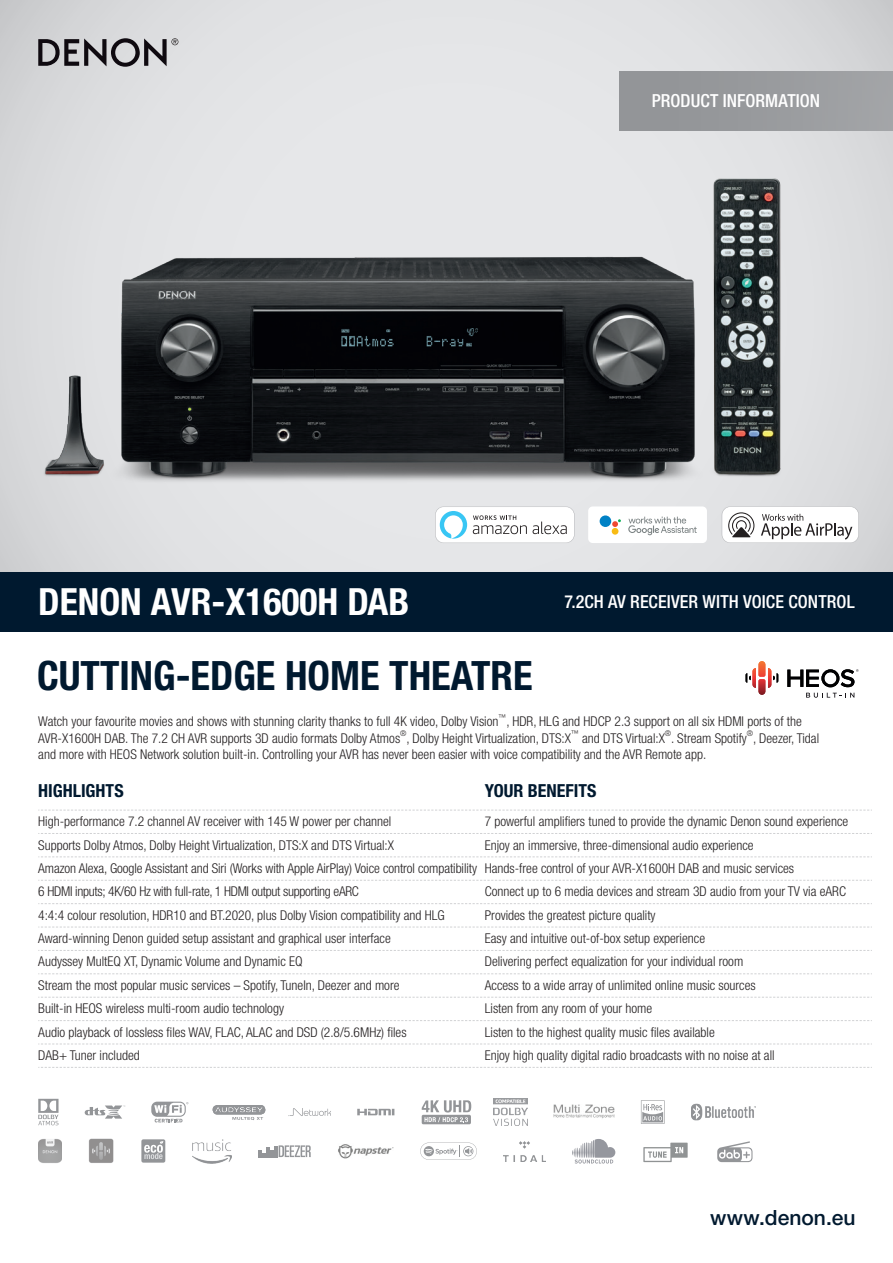
<style>
.page{position:relative;width:893px;height:1263px;background:#fff}
.page>*{position:absolute;margin:0;border:0;box-sizing:border-box;transform-origin:0 0}
.t1{font:700 condensed 40.5px "Helvetica Neue LT Std";color:#00192f}
.t2{font:700 condensed 37.5px "Helvetica Neue LT Std";color:#fff}
.t3{font:500 21px "Helvetica Neue LTW1 G";color:#00192f}
.t4{font:500 condensed 18px "Helvetica Neue LT Std";letter-spacing:.005em;color:#fff}
.t5{font:700 condensed 18px "Helvetica Neue LT Std";color:#00192f}
.t6{font:300 condensed 13.5px/23.4px "Helvetica Neue LT Std";color:#231f20}
.t7{font:300 condensed 7.8px "Helvetica Neue LT Std";color:#231f20}
</style>
<div class="page">
<div style="left:0;top:0;width:893px;height:632px;background:linear-gradient(to bottom,#dddee0,#dcdddf)"></div>
<svg style="left:38px;top:38px;width:140px;height:29px;background:#919093"></svg>
<svg style="left:38px;top:810px;width:834px;height:1px"></svg>
<svg style="left:38px;top:833px;width:834px;height:1px"></svg>
<svg style="left:38px;top:856px;width:834px;height:1px"></svg>
<svg style="left:38px;top:880px;width:834px;height:1px"></svg>
<svg style="left:38px;top:903px;width:834px;height:1px"></svg>
<svg style="left:38px;top:927px;width:834px;height:1px"></svg>
<svg style="left:38px;top:950px;width:834px;height:1px"></svg>
<svg style="left:38px;top:973px;width:834px;height:1px"></svg>
<svg style="left:38px;top:997px;width:834px;height:1px"></svg>
<svg style="left:38px;top:1020px;width:834px;height:1px"></svg>
<svg style="left:38px;top:1043px;width:834px;height:1px"></svg>
<svg style="left:38px;top:1067px;width:834px;height:1px"></svg>
<svg style="left:258px;top:1145px;width:53px;height:12px"></svg>
<svg style="left:420px;top:1142px;width:57px;height:18px"></svg>
<svg style="left:38px;top:1099px;width:21px;height:26px"></svg>
<svg style="left:85px;top:1105px;width:40px;height:13px"></svg>
<img style="left:494px;top:1098px;width:33px;height:27px">
<img style="left:691px;top:1103px;width:65px;height:18px">
<img style="left:504px;top:1141px;width:41px;height:20px">
<img style="left:192px;top:1139px;width:39px;height:24px">
<svg style="left:151px;top:1102px;width:37px;height:20px"></svg>
<svg style="left:288px;top:1108px;width:43px;height:8px"></svg>
<svg style="left:357px;top:1109px;width:37px;height:6px"></svg>
<img style="left:554px;top:1104px;width:61px;height:15px">
<svg style="left:641px;top:1100px;width:24px;height:24px"></svg>
<img style="left:38px;top:1139px;width:24px;height:24px">
<img style="left:89px;top:1138px;width:25px;height:25px">
<div style="left:141px;top:1139px;width:24px;height:23px;background:#939598;border-radius:2px"></div>
<svg style="left:144px;top:1141px;width:19px;height:18px"></svg>
<img style="left:338px;top:1144px;width:55px;height:15px">
<svg style="left:572px;top:1139px;width:43px;height:24px"></svg>
<img style="left:24px;top:130px;width:778px;height:364px">
<svg style="left:435px;top:506px;width:140px;height:37px"></svg>
<svg style="left:722px;top:506px;width:137px;height:37px"></svg>
<div style="left:588px;top:506px;width:119px;height:37px;background:#fff;border-radius:5px"></div>
<svg style="left:628px;top:516px;width:69px;height:19px"></svg>
<svg style="left:612px;top:519px;width:9px;height:8px"></svg>
<div style="left:612px;top:528px;width:6px;height:7px;background:#f8bb15;border-radius:50%"></div>
<div style="left:600px;top:515px;width:11px;height:12px;background:#0081c5;border-radius:50%"></div>
<svg style="left:422px;top:1100px;width:49px;height:24px"></svg>
<svg style="left:643px;top:1143px;width:45px;height:19px"></svg>
<svg style="left:213px;top:1105px;width:52px;height:15px"></svg>
<svg style="left:746px;top:661px;width:32px;height:34px"></svg>
<svg style="left:787px;top:669px;width:71px;height:18px"></svg>
<svg style="left:806px;top:693px;width:48px;height:5px"></svg>
<svg style="left:717px;top:1141px;width:35px;height:21px"></svg>
<div style="left:619px;top:71px;width:274px;height:59px;background:#939598"></div>
<div style="left:0;top:572px;width:893px;height:60px;background:#00192f"></div>
<h3 class="t4" style="left:652px;top:90px;width:170px">PRODUCT INFORMATION</h3>
<h2 class="t2" style="left:38px;top:579px;width:373px">DENON AVR-X1600H DAB</h2>
<h3 class="t4" style="left:564px;top:591px;width:292px">7.2CH AV RECEIVER WITH VOICE CONTROL</h3>
<h1 class="t1" style="left:37px;top:651px;width:497px">CUTTING-EDGE HOME THEATRE</h1>
<p class="t7" style="left:499px;top:712px;width:9px">™</p>
<p class="t6" style="left:506px;top:709px;width:297px">, HDR, HLG and HDCP 2.3 support on all six HDMI ports of the</p>
<p class="t6" style="left:38px;top:709px;width:462px">Watch your favourite movies and shows with stunning clarity thanks to full 4K video, Dolby Vision</p>
<p class="t6" style="left:38px;top:726px;width:363px">AVR-X1600H DAB. The 7.2 CH AVR supports 3D audio formats Dolby Atmos</p>
<p class="t7" style="left:400px;top:729px;width:8px">®</p>
<p class="t6" style="left:407px;top:726px;width:166px">, Dolby Height Virtualization, DTS:X</p>
<p class="t6" style="left:582px;top:726px;width:84px">and DTS Virtual:X</p>
<p class="t7" style="left:665px;top:729px;width:8px">®</p>
<p class="t6" style="left:671px;top:726px;width:77px">. Stream Spotify</p>
<p class="t7" style="left:747px;top:729px;width:8px">®</p>
<p class="t6" style="left:753px;top:726px;width:67px">, Deezer, Tidal</p>
<p class="t6" style="left:38px;top:742px;width:669px">and more with HEOS Network solution built-in. Controlling your AVR has never been easier with voice compatibility and the AVR Remote app.</p>
<p class="t7" style="left:571px;top:729px;width:9px">™</p>
<h3 class="t5" style="left:38px;top:780px;width:87px">HIGHLIGHTS</h3>
<h3 class="t5" style="left:485px;top:780px;width:113px">YOUR BENEFITS</h3>
<p class="t6" style="left:38px;top:809px;width:355px">High-performance 7.2 channel AV receiver with 145 W power per channel</p>
<p class="t6" style="left:485px;top:809px;width:365px">7 powerful amplifiers tuned to provide the dynamic Denon sound experience</p>
<p class="t6" style="left:38px;top:833px;width:357px">Supports Dolby Atmos, Dolby Height Virtualization, DTS:X and DTS Virtual:X</p>
<p class="t6" style="left:38px;top:833px;width:757px;text-indent:446px">Enjoy an immersive, three-dimensional audio experience<br>Amazon Alexa, Google Assistant and Siri (Works with Apple AirPlay) Voice control compatibility Hands-free control of your AVR-X1600H DAB and music services<br>6 HDMI inputs; 4K/60 Hz with full-rate, 1 HDMI output supporting eARC</p>
<p class="t6" style="left:485px;top:880px;width:363px">Connect up to 6 media devices and stream 3D audio from your TV via eARC</p>
<p class="t6" style="left:38px;top:903px;width:408px">4:4:4 colour resolution, HDR10 and BT.2020, plus Dolby Vision compatibility and HLG</p>
<p class="t6" style="left:485px;top:903px;width:172px">Provides the greatest picture quality</p>
<p class="t6" style="left:38px;top:926px;width:354px">Award-winning Denon guided setup assistant and graphical user interface</p>
<p class="t6" style="left:485px;top:926px;width:222px">Easy and intuitive out-of-box setup experience</p>
<p class="t6" style="left:38px;top:950px;width:266px">Audyssey MultEQ XT, Dynamic Volume and Dynamic EQ</p>
<p class="t6" style="left:485px;top:950px;width:260px">Delivering perfect equalization for your individual room</p>
<p class="t6" style="left:38px;top:973px;width:363px">Stream the most popular music services – Spotify, TuneIn, Deezer and more</p>
<p class="t6" style="left:485px;top:973px;width:273px">Access to a wide array of unlimited online music sources</p>
<p class="t6" style="left:38px;top:996px;width:247px">Built-in HEOS wireless multi-room audio technology</p>
<p class="t6" style="left:485px;top:996px;width:169px">Listen from any room of your home</p>
<p class="t6" style="left:38px;top:1020px;width:370px">Audio playback of lossless files WAV, FLAC, ALAC and DSD (2.8/5.6MHz) files</p>
<p class="t6" style="left:485px;top:1020px;width:232px">Listen to the highest quality music files available</p>
<p class="t6" style="left:38px;top:1043px;width:103px">DAB+ Tuner included</p>
<p class="t6" style="left:485px;top:1043px;width:291px">Enjoy high quality digital radio broadcasts with no noise at all</p>
<h3 class="t3" style="left:710px;top:1204px;width:147px">www.denon.eu</h3>
</div>
